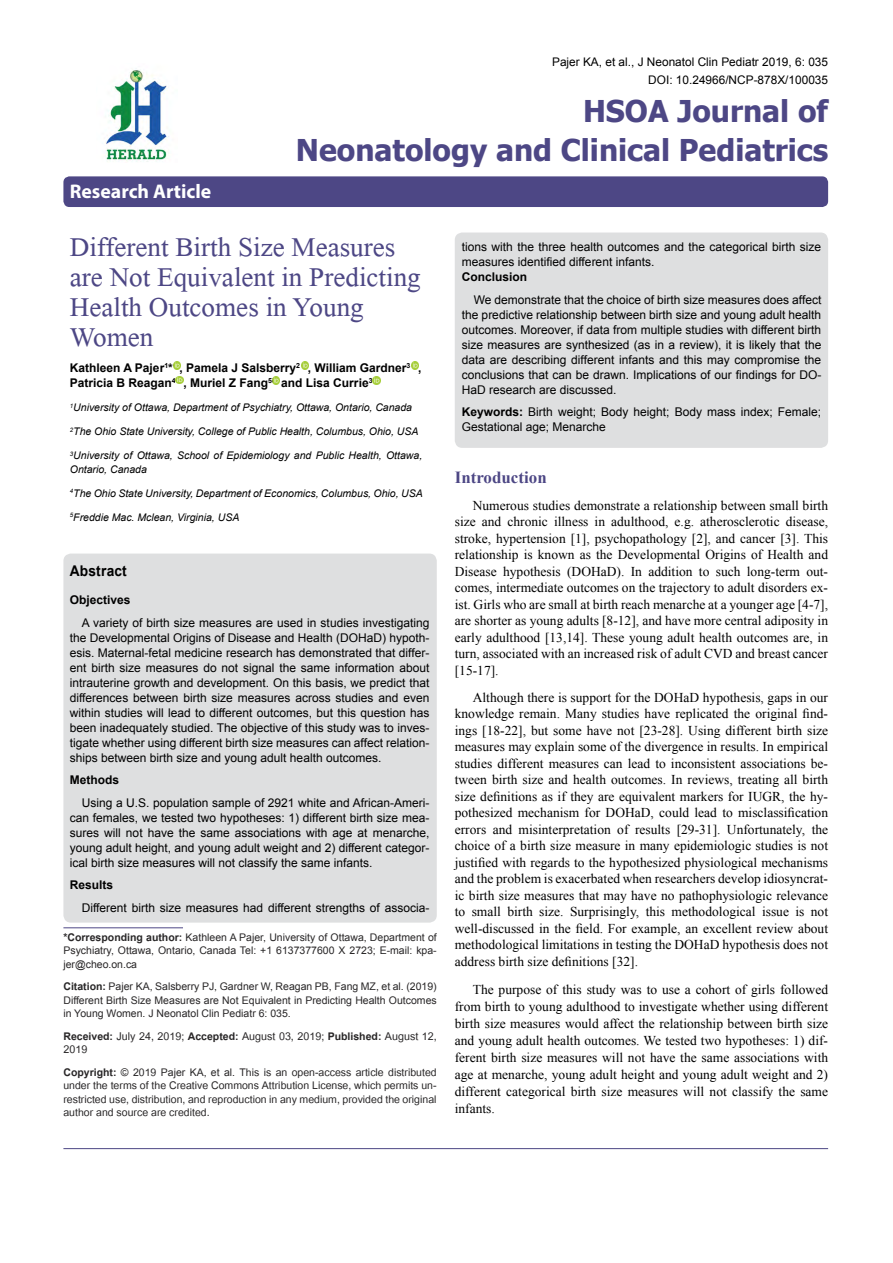
<style>
.page{position:relative;width:893px;height:1263px;background:#fff}
.page>*{position:absolute;margin:0;border:0;box-sizing:border-box;transform-origin:0 0}
.t1{font:40.5px/30px "Microsoft Himalaya";color:#4d4785}
.t2{font:700 30px/39px "Tahoma";color:#4d4785;text-align:right}
.t3{font:700 19.8px "Myriad Hebrew";color:#fff}
.t4{font:700 16.95px "Times New Roman";color:#4d4785}
.t5{font:15px/13.5px "Utsaah";color:#282627}
.t6{font:700 14.85px "Arial";letter-spacing:.015em;color:#000;scale:.93 1}
.t7{font:14.7px/13.5px "Utsaah";color:#282627;text-align:justify}
.t8{font:13.5px/16.5px "Times New Roman";color:#000;text-align:justify}
.t9{font:12px/15px "Arial";color:#000;text-align:justify}
.t10{font:700 12px/15px "Arial";color:#000}
.t11{font:11.85px/18px "Arial";color:#000;text-align:right}
.t12{font:10.5px/13.2px "Arial";color:#282627;text-align:justify}
.t13{font:italic 10.5px/13.5px "Arial";color:#000}
.s1{font-family:"Utsaah";font-weight:700;font-size:14.7px}
.s2{font-weight:700;font-size:14.7px}
.s3{font-size:14.7px}
.s4{font-weight:700}
.s5{font-family:"Arial";font-size:10.5px}
</style>
<div class="page">
<div style="left:63px;top:176px;width:765px;height:31px;background:#4d4785;border-radius:6px"></div>
<hr style="left:63px;top:927px;width:120px;height:1px;background:#4d4785">
<hr style="left:63px;top:1148px;width:765px;height:1px;background:#4d4785">
<img style="left:105px;top:70px;width:64px;height:92px">
<div style="left:63px;top:554px;width:374px;height:369px;background:#dedfe0;border-radius:8px"></div>
<div style="left:455px;top:233px;width:373px;height:215px;background:#dedfe0;border-radius:8px"></div>
<svg style="left:173px;top:362px;width:8px;height:7px"></svg>
<svg style="left:301px;top:362px;width:8px;height:7px"></svg>
<svg style="left:411px;top:362px;width:8px;height:7px"></svg>
<svg style="left:373px;top:376px;width:7px;height:8px"></svg>
<svg style="left:272px;top:377px;width:8px;height:7px"></svg>
<svg style="left:176px;top:376px;width:7px;height:8px"></svg>
<h3 class="t3" style="left:70px;top:180px;width:143px">Research Article</h3>
<p class="t11" style="left:552px;top:53px;width:277px">Pajer KA, et al., J Neonatol Clin Pediatr 2019, 6: 035<br>DOI: 10.24966/NCP-878X/100035</p>
<h2 class="t2" style="left:296px;top:89px;width:534px">HSOA Journal of<br>Neonatology and Clinical Pediatrics</h2>
<h1 class="t1" style="left:70px;top:227px;width:352px">Different Birth Size Measures are Not Equivalent in Predicting<br>Health Outcomes in Young<br>Women</h1>
<p class="t10" style="left:70px;top:361px;width:353px">Kathleen A Pajer<sup>1</sup>* , Pamela J Salsberry<sup>2</sup> , William Gardner<sup>3</sup> ,<br>Patricia B Reagan<sup>4</sup> , Muriel Z Fang<sup>5</sup> and Lisa Currie<sup>3</sup></p>
<p class="t13" style="left:70px;top:401px;width:344px"><sup>1</sup>University of Ottawa, Department of Psychiatry, Ottawa, Ontario, Canada</p>
<p class="t13" style="left:70px;top:425px;width:350px"><sup>2</sup>The Ohio State University, College of Public Health, Columbus, Ohio, USA</p>
<p class="t13" style="left:70px;top:449px;width:354px"><sup>3</sup>University of Ottawa, School of Epidemiology and Public Health, Ottawa,<br>Ontario, Canada</p>
<p class="t13" style="left:70px;top:486px;width:354px"><sup>4</sup>The Ohio State University, Department of Economics, Columbus, Ohio, USA</p>
<p class="t13" style="left:70px;top:510px;width:171px"><sup>5</sup>Freddie Mac. Mclean, Virginia, USA</p>
<p class="t6" style="left:70px;top:560px;width:63px">Abstract</p>
<p class="t10" style="left:70px;top:593px;width:62px">Objectives</p>
<p class="t9" style="left:70px;top:615px;width:361px;text-indent:12px">A variety of birth size measures are used in studies investigating the Developmental Origins of Disease and Health (DOHaD) hypoth&shy;esis. Maternal-fetal medicine research has demonstrated that differ&shy;ent birth size measures do not signal the same information about intrauterine growth and development. On this basis, we predict that differences between birth size measures across studies and even within studies will lead to different outcomes, but this question has been inadequately studied. The objective of this study was to inves&shy;tigate whether using different birth size measures can affect relation&shy;ships between birth size and young adult health outcomes.</p>
<p class="t10" style="left:70px;top:773px;width:51px">Methods</p>
<p class="t9" style="left:70px;top:795px;width:361px;text-indent:12px">Using a U.S. population sample of 2921 white and African-Ameri&shy;can females, we tested two hypotheses: 1) different birth size mea&shy;sures will not have the same associations with age at menarche, young adult height, and young adult weight and 2) different categor&shy;ical birth size measures will not classify the same infants.</p>
<p class="t10" style="left:70px;top:878px;width:45px">Results</p>
<p class="t9" style="left:82px;top:900px;width:349px">Different birth size measures had different strengths of associa-</p>
<p class="t12" style="left:63px;top:931px;width:375px"><span class="s1">*Corresponding author:</span> Kathleen A Pajer, University of Ottawa, Department of Psychiatry, Ottawa, Ontario, Canada Tel: +1 6137377600 X 2723; E-mail: kpa&shy;jer@cheo.on.ca</p>
<p class="t12" style="left:63px;top:980px;width:375px"><span class="s1">Citation:</span> Pajer KA, Salsberry PJ, Gardner W, Reagan PB, Fang MZ, et al. (2019)<br>Different Birth Size Measures are Not Equivalent in Predicting Health Outcomes in Young Women. J Neonatol Clin Pediatr 6: 035.</p>
<p class="t5" style="left:63px;top:1030px;width:375px"><span class="s2">Received:</span> July 24, 2019<span class="s3">;</span> <span class="s2">Accepted:</span> August 03, 2019<span class="s3">;</span> <span class="s2">Published:</span> August 12,<br>2019</p>
<p class="t7" style="left:63px;top:1066px;width:375px"><span class="s4">Copyright:</span> © 2019 <span class="s5">Pajer KA, et al.</span> This is an open-access article distributed under the terms of the Creative Commons Attribution License, which permits un&shy;restricted use, distribution, and reproduction in any medium, provided the original author and source are credited.</p>
<p class="t9" style="left:462px;top:239px;width:361px">tions with the three health outcomes and the categorical birth size measures identified different infants.</p>
<p class="t10" style="left:462px;top:270px;width:67px">Conclusion</p>
<p class="t9" style="left:462px;top:292px;width:361px;text-indent:12px">We demonstrate that the choice of birth size measures does affect the predictive relationship between birth size and young adult health outcomes. Moreover, if data from multiple studies with different birth size measures are synthesized (as in a review), it is likely that the data are describing different infants and this may compromise the conclusions that can be drawn. Implications of our findings for DO-HaD research are discussed.</p>
<p class="t9" style="left:462px;top:404px;width:361px"><span class="s4">Keywords:</span> Birth weight; Body height; Body mass index; Female;<br>Gestational age; Menarche</p>
<p class="t4" style="left:455px;top:465px;width:93px">Introduction</p>
<p class="t8" style="left:455px;top:497px;width:375px;text-indent:18px">Numerous studies demonstrate a relationship between small birth size and chronic illness in adulthood, e.g. atherosclerotic disease, stroke, hypertension [1], psychopathology [2], and cancer [3]. This relationship is known as the Developmental Origins of Health and Disease hypothesis (DOHaD). In addition to such long-term out&shy;comes, intermediate outcomes on the trajectory to adult disorders ex&shy;ist. Girls who are small at birth reach menarche at a younger age [4-7], are shorter as young adults [8-12], and have more central adiposity in early adulthood [13,14]. These young adult health outcomes are, in turn, associated with an increased risk of adult CVD and breast cancer [15-17].</p>
<p class="t8" style="left:455px;top:688px;width:375px;text-indent:18px">Although there is support for the DOHaD hypothesis, gaps in our knowledge remain. Many studies have replicated the original find&shy;ings [18-22], but some have not [23-28]. Using different birth size measures may explain some of the divergence in results. In empirical studies different measures can lead to inconsistent associations be&shy;tween birth size and health outcomes. In reviews, treating all birth size definitions as if they are equivalent markers for IUGR, the hy&shy;pothesized mechanism for DOHaD, could lead to misclassification errors and misinterpretation of results [29-31]. Unfortunately, the choice of a birth size measure in many epidemiologic studies is not justified with regards to the hypothesized physiological mechanisms and the problem is exacerbated when researchers develop idiosyncrat&shy;ic birth size measures that may have no pathophysiologic relevance to small birth size. Surprisingly, this methodological issue is not well-discussed in the field. For example, an excellent review about methodological limitations in testing the DOHaD hypothesis does not address birth size definitions [32].</p>
<p class="t8" style="left:455px;top:981px;width:375px;line-height:17px;text-indent:18px">The purpose of this study was to use a cohort of girls followed from birth to young adulthood to investigate whether using different birth size measures would affect the relationship between birth size and young adult health outcomes. We tested two hypotheses: 1) dif&shy;ferent birth size measures will not have the same associations with age at menarche, young adult height and young adult weight and 2) different categorical birth size measures will not classify the same infants.</p>
</div>
